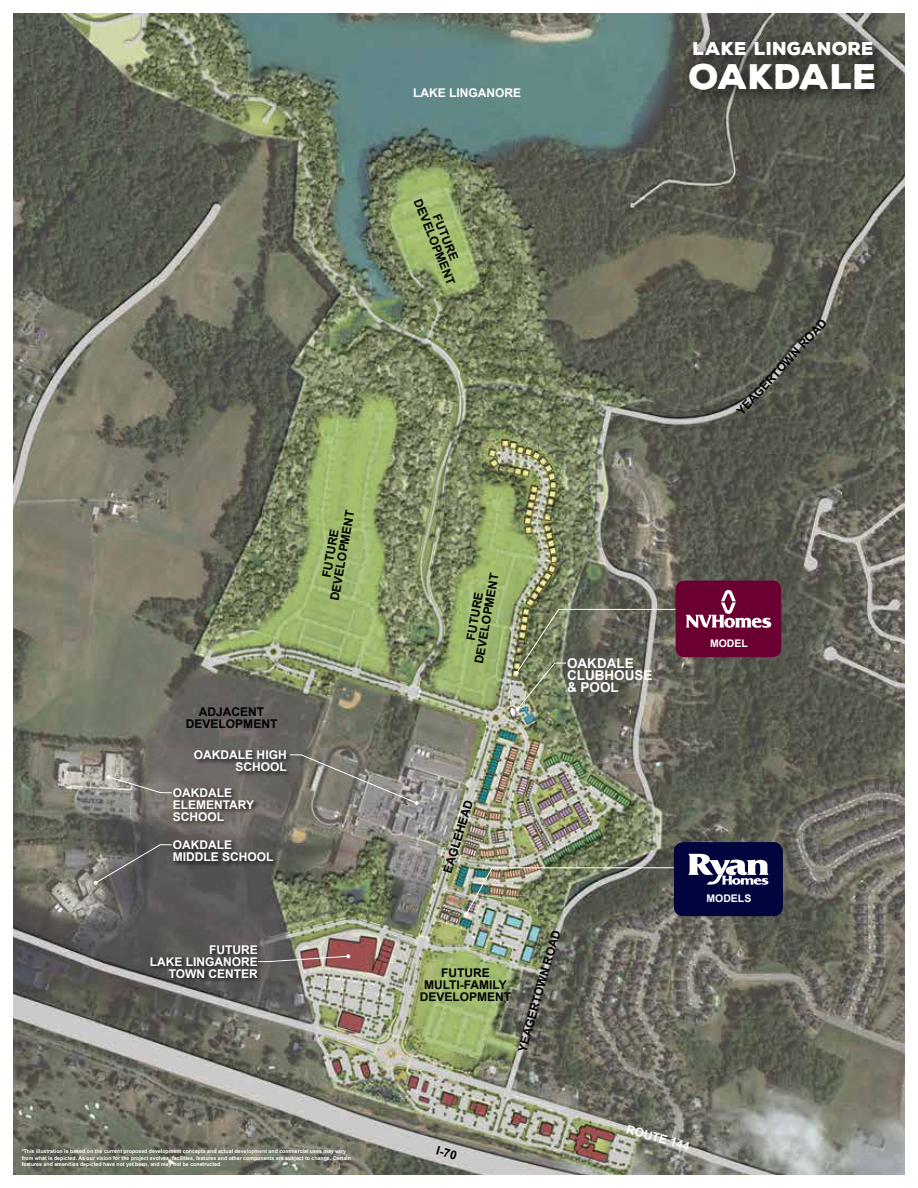
<style>
.page{position:relative;width:918px;height:1188px;background:#fff}
.page>*{position:absolute;margin:0;border:0;box-sizing:border-box;transform-origin:0 0}
.t1{font:900 34.5px "Nexa Rust Sans";color:#fff}
.t2{font:900 18px "Nexa Rust Sans";color:#fff}
.t3{font:700 13.5px/12px "Arial";color:#fff}
.t4{font:700 12px/12px "Arial";color:#000;text-align:center}
.t5{font:700 12px/12px "Arial";color:#fff;text-align:right}
.t6{font:700 10.5px "Arial";color:#fff}
.t7{font:700 5.25px/6.3px "Arial";color:#fff}
</style>
<div class="page">
<img style="left:14px;top:14px;width:890px;height:1160px">
<div style="left:193px;top:749px;width:100px;height:28px;background:#000;opacity:.75"></div>
<div style="left:172px;top:839px;width:108px;height:28px;background:#000;opacity:.75"></div>
<div style="left:172px;top:787px;width:88px;height:40px;background:#000;opacity:.75"></div>
<div style="left:149px;top:944px;width:115px;height:40px;background:#000;opacity:.75"></div>
<svg style="left:257px;top:954px;width:93px;height:9px"></svg>
<svg style="left:289px;top:754px;width:130px;height:51px;background:#828079"></svg>
<svg style="left:94px;top:844px;width:79px;height:41px;background:#646361"></svg>
<svg style="left:107px;top:775px;width:66px;height:19px"></svg>
<img style="left:464px;top:867px;width:212px;height:49px">
<svg style="left:515px;top:608px;width:164px;height:103px;background:#707361"></svg>
<div style="left:676px;top:581px;width:105px;height:76px;background:#6a0032;border-radius:9px"></div>
<svg style="left:685px;top:590px;width:87px;height:38px"></svg>
<div style="left:674px;top:843px;width:108px;height:73px;background:#00053e;border-radius:9px"></div>
<div style="left:674px;top:842px;width:109px;height:74px;border:1px solid #00053e;border-radius:9px"></div>
<svg style="left:688px;top:854px;width:81px;height:31px"></svg>
<div style="left:680px;top:32px;width:214px;height:77px;background:#000;opacity:.75"></div>
<h3 class="t4" style="left:317px;top:597px;width:93px;rotate:-80deg">FUTURE<br>DEVELOPMENT</h3>
<h3 class="t4" style="left:186px;top:706px;width:93px">ADJACENT<br>DEVELOPMENT</h3>
<h3 class="t5" style="left:194px;top:749px;width:94px">OAKDALE HIGH<br>SCHOOL</h3>
<h3 class="t5" style="left:173px;top:787px;width:83px;text-align:left">OAKDALE<br>ELEMENTARY<br>SCHOOL</h3>
<h3 class="t5" style="left:173px;top:839px;width:102px;text-align:left">OAKDALE<br>MIDDLE SCHOOL</h3>
<h3 class="t5" style="left:150px;top:944px;width:110px">FUTURE<br>LAKE LINGANORE<br>TOWN CENTER</h3>
<p class="t7" style="left:22px;top:1149px;width:331px">*This illustration is based on the current proposed development concepts and actual development and commercial uses may vary from what is depicted. As our vision for the project evolves, facilities, features and other components are subject to change. Certain features and amenities depicted have not yet been, and may not be constructed</p>
<h3 class="t5" style="left:413px;top:87px;width:110px">LAKE LINGANORE</h3>
<h3 class="t4" style="left:434px;top:193px;width:93px;rotate:68deg">FUTURE<br>DEVELOPMENT</h3>
<h2 class="t2" style="left:693px;top:36px;width:183px">LAKE LINGANORE</h2>
<h1 class="t1" style="left:689px;top:53px;width:190px">OAKDALE</h1>
<h3 class="t4" style="left:735px;top:409px;width:127px;rotate:-47deg">YEAGERTOWN ROAD</h3>
<h3 class="t4" style="left:461px;top:660px;width:93px;rotate:-80deg">FUTURE<br>DEVELOPMENT</h3>
<h3 class="t4" style="left:442px;top:871px;width:77px;rotate:-73deg">EAGLEHEAD</h3>
<h3 class="t3" style="left:567px;top:658px;width:87px">OAKDALE<br>CLUBHOUSE &amp; POOL</h3>
<h3 class="t4" style="left:517px;top:1050px;width:127px;rotate:-74deg">YEAGERTOWN ROAD</h3>
<h3 class="t4" style="left:420px;top:967px;width:93px">FUTURE<br>MULTI-FAMILY<br>DEVELOPMENT</h3>
<h3 class="t6" style="left:710px;top:637px;width:39px">MODEL</h3>
<h3 class="t6" style="left:706px;top:892px;width:46px">MODELS</h3>
<h3 class="t4" style="left:438px;top:1145px;width:22px;rotate:16deg">I-70</h3>
<h3 class="t5" style="left:628px;top:1123px;width:67px;rotate:16deg">ROUTE 144</h3>
</div>
